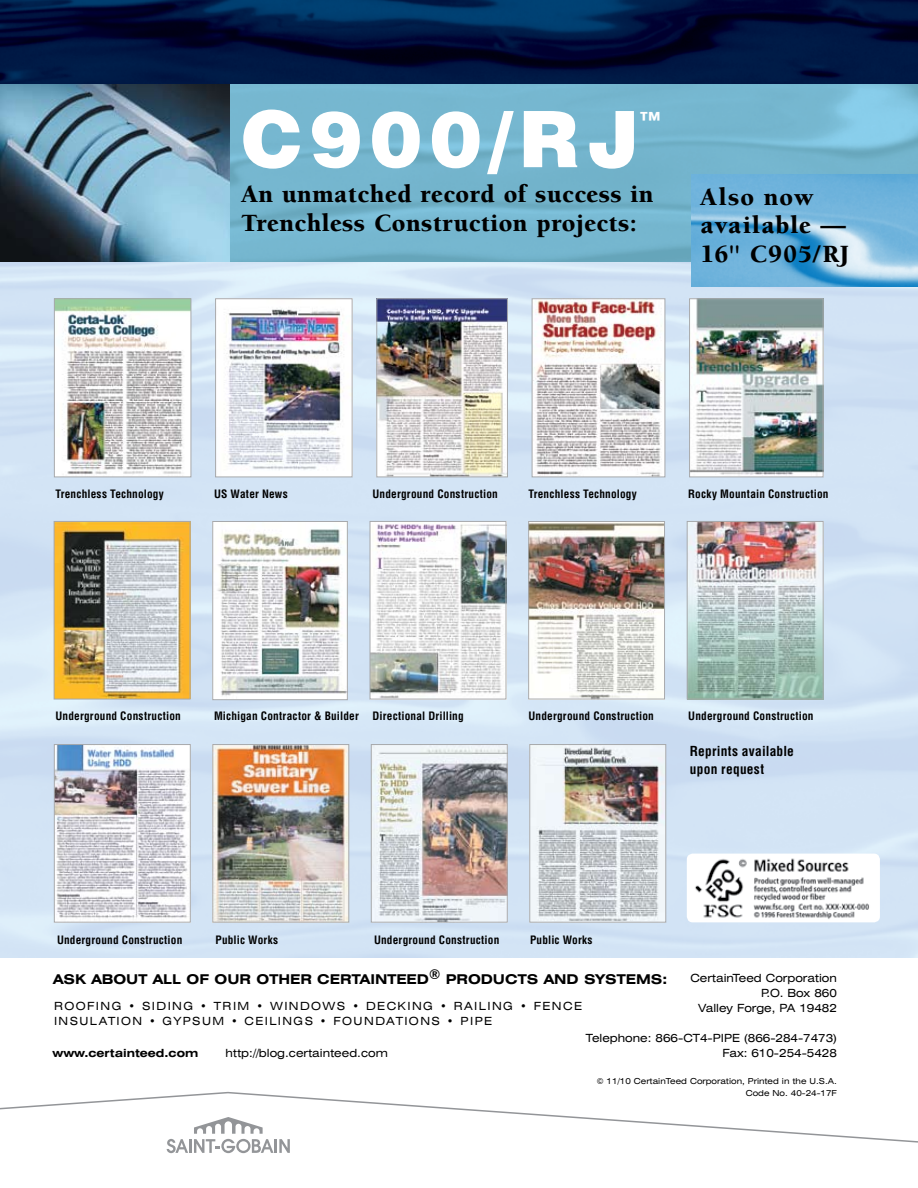
<style>
.page{position:relative;width:918px;height:1188px;background:#fff}
.page>*{position:absolute;margin:0;border:0;box-sizing:border-box;transform-origin:0 0}
.t1{font:900 78px "Helvetica";letter-spacing:.1em;color:#fff}
.t2{font:900 25.5px/28.5px "Berkeley";letter-spacing:.02em;color:#000}
.t3{font:900 25.5px/28.5px "Berkeley";letter-spacing:.04em;color:#000}
.t4{font:700 21px "Helvetica";color:#fff}
.t5{font:700 expanded 13.5px "Swiss 721 BT";color:#000}
.t6{font:700 condensed 13.5px/18px "Helvetica";letter-spacing:.015em;color:#000}
.t7{font:700 condensed 11.25px "Helvetica";letter-spacing:.015em;color:#000}
.t8{font:expanded 11.25px/15px "Swiss 721 BT";color:#000;text-align:right}
.t9{font:expanded 11.25px/15px "Swiss 721 BT";letter-spacing:.125em;color:#000}
.t10{font:700 expanded 11.25px "Swiss 721 BT";color:#000}
.t11{font:expanded 8.25px/12px "Swiss 721 BT";color:#000;text-align:right}
</style>
<div class="page">
<img style="left:0;top:261px;width:918px;height:696px">
<svg style="left:0;top:0;width:918px;height:84px;background:#001540"></svg>
<img style="left:230px;top:84px;width:688px;height:177px">
<img style="left:689px;top:523px;width:133px;height:174px">
<div style="left:687px;top:521px;width:137px;height:178px;border:1px solid #a7a9ac"></div>
<img style="left:56px;top:746px;width:133px;height:174px">
<div style="left:54px;top:744px;width:137px;height:178px;border:1px solid #a7a9ac"></div>
<img style="left:56px;top:523px;width:132px;height:174px">
<div style="left:54px;top:521px;width:136px;height:178px;border:1px solid #a7a9ac"></div>
<img style="left:372px;top:523px;width:132px;height:174px">
<div style="left:370px;top:521px;width:136px;height:178px;border:1px solid #a7a9ac"></div>
<img style="left:530px;top:523px;width:133px;height:174px">
<div style="left:528px;top:521px;width:137px;height:178px;border:1px solid #a7a9ac"></div>
<img style="left:0;top:84px;width:230px;height:177px">
<img style="left:214px;top:746px;width:133px;height:175px">
<div style="left:212px;top:744px;width:137px;height:179px;border:1px solid #a7a9ac"></div>
<img style="left:373px;top:746px;width:133px;height:174px">
<div style="left:371px;top:744px;width:137px;height:178px;border:1px solid #a7a9ac"></div>
<img style="left:531px;top:746px;width:133px;height:175px">
<div style="left:529px;top:744px;width:137px;height:179px;border:1px solid #a7a9ac"></div>
<img style="left:691px;top:175px;width:227px;height:111px">
<img style="left:691px;top:300px;width:131px;height:175px">
<div style="left:689px;top:298px;width:135px;height:179px;border:1px solid #a7a9ac"></div>
<img style="left:214px;top:523px;width:132px;height:175px">
<div style="left:212px;top:521px;width:136px;height:179px;border:1px solid #a7a9ac"></div>
<img style="left:534px;top:300px;width:129px;height:175px">
<div style="left:532px;top:298px;width:133px;height:179px;border:1px solid #a7a9ac"></div>
<img style="left:378px;top:300px;width:128px;height:175px">
<div style="left:376px;top:298px;width:132px;height:179px;border:1px solid #a7a9ac"></div>
<img style="left:217px;top:300px;width:134px;height:175px">
<div style="left:215px;top:298px;width:138px;height:179px;border:1px solid #a7a9ac"></div>
<img style="left:56px;top:300px;width:133px;height:175px">
<div style="left:54px;top:298px;width:137px;height:179px;border:1px solid #a7a9ac"></div>
<hr style="left:189px;top:1139px;width:3px;height:14px;background:#939598">
<svg style="left:167px;top:1144px;width:21px;height:9px"></svg>
<svg style="left:194px;top:1144px;width:96px;height:9px"></svg>
<svg style="left:0;top:1091px;width:918px;height:53px"></svg>
<img style="left:687px;top:854px;width:193px;height:68px">
<h1 class="t1" style="left:242px;top:88px;width:399px">C900/RJ</h1>
<h3 class="t4" style="left:640px;top:107px;width:22px">™</h3>
<h2 class="t2" style="left:242px;top:181px;width:413px">An unmatched record of success in<br>Trenchless Construction projects:</h2>
<h2 class="t3" style="left:701px;top:183px;width:150px">Also now available —<br>16" C905/RJ</h2>
<p class="t7" style="left:56px;top:487px;width:110px">Trenchless Technology</p>
<p class="t7" style="left:214px;top:487px;width:75px">US Water News</p>
<p class="t7" style="left:373px;top:487px;width:127px">Underground Construction</p>
<p class="t7" style="left:529px;top:487px;width:110px">Trenchless Technology</p>
<p class="t7" style="left:688px;top:487px;width:142px">Rocky Mountain Construction</p>
<p class="t7" style="left:56px;top:709px;width:127px">Underground Construction</p>
<p class="t7" style="left:214px;top:709px;width:251px">Michigan Contractor &amp; Builder Directional Drilling</p>
<p class="t7" style="left:529px;top:709px;width:127px">Underground Construction</p>
<p class="t7" style="left:688px;top:709px;width:127px">Underground Construction</p>
<p class="t6" style="left:690px;top:742px;width:106px">Reprints available upon request</p>
<p class="t7" style="left:57px;top:933px;width:127px">Underground Construction</p>
<p class="t7" style="left:216px;top:933px;width:64px">Public Works</p>
<p class="t7" style="left:374px;top:933px;width:127px">Underground Construction</p>
<p class="t7" style="left:530px;top:933px;width:64px">Public Works</p>
<p class="t5" style="left:53px;top:971px;width:616px">ASK ABOUT ALL OF OUR OTHER CERTAINTEED® PRODUCTS AND SYSTEMS:</p>
<p class="t9" style="left:54px;top:999px;width:530px">ROOFING • SIDING • TRIM • WINDOWS • DECKING • RAILING • FENCE<br>INSULATION • GYPSUM • CEILINGS • FOUNDATIONS • PIPE</p>
<p class="t8" style="left:690px;top:970px;width:148px">CertainTeed Corporation<br>P.O. Box 860<br>Valley Forge, PA 19482</p>
<p class="t8" style="left:586px;top:1030px;width:252px">Telephone: 866-CT4-PIPE (866-284-7473)<br>Fax: 610-254-5428</p>
<p class="t11" style="left:597px;top:1075px;width:242px">© 11/10 CertainTeed Corporation, Printed in the U.S.A.<br>Code No. 40-24-17F</p>
<p class="t10" style="left:52px;top:1046px;width:147px">www.certainteed.com</p>
<p class="t8" style="left:225px;top:1045px;width:164px">http://blog.certainteed.com</p>
</div>
